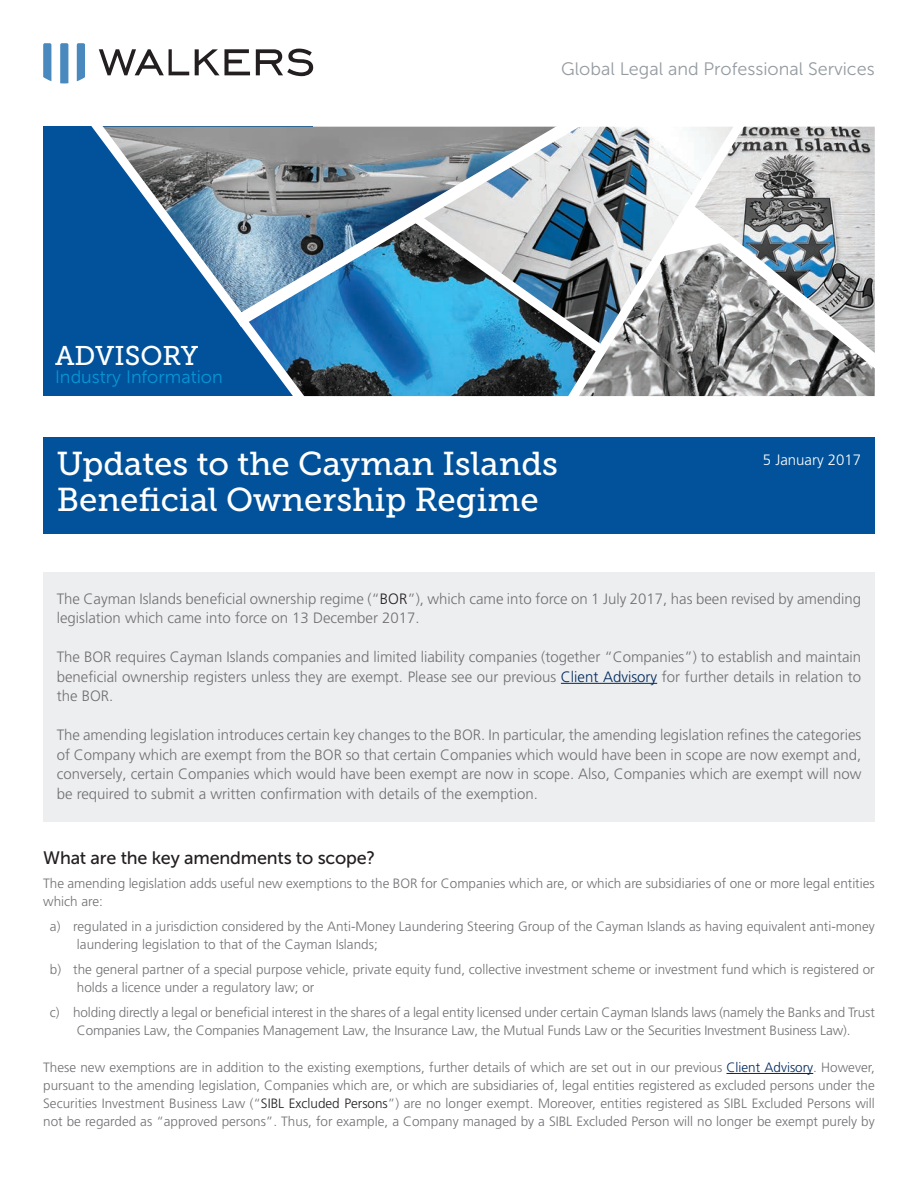
<style>
.page{position:relative;width:918px;height:1188px;background:#fff}
.page>*{position:absolute;margin:0;border:0;box-sizing:border-box;transform-origin:0 0}
.t1{font:33px "Museo Slab 500";color:#fff}
.t2{font:27px "Museo Slab 500";color:#fff}
.t3{font:18px "Museo Sans 300";color:#959ca1}
.t4{font:18px "Museo Sans 500";letter-spacing:-.01em;color:#231f20}
.t5{font:18px "Museo Sans 300";color:#0696d7}
.t6{font:300 15px/19.5px "Frutiger LT Pro";color:#717074;text-align:justify}
.t7{font:300 15px "Frutiger LT Pro";color:#fff}
.t8{font:300 13.5px/18px "Frutiger LT Pro";color:#717074}
.s1{color:#231f20}
.s2{color:#00295c}
</style>
<div class="page">
<svg style="left:99px;top:49px;width:90px;height:26px"></svg>
<svg style="left:195px;top:49px;width:55px;height:26px"></svg>
<svg style="left:256px;top:49px;width:57px;height:27px"></svg>
<svg style="left:43px;top:43px;width:8px;height:38px"></svg>
<svg style="left:60px;top:43px;width:8px;height:40px"></svg>
<svg style="left:77px;top:43px;width:8px;height:38px"></svg>
<div style="left:43px;top:127px;width:270px;height:269px;background:#01529a"></div>
<img style="left:313px;top:338px;width:245px;height:58px">
<img style="left:753px;top:127px;width:122px;height:66px">
<svg style="left:76px;top:126px;width:237px;height:271px"></svg>
<img style="left:221px;top:126px;width:337px;height:212px">
<svg style="left:402px;top:205px;width:156px;height:157px;background:#6ba2bb"></svg>
<svg style="left:558px;top:126px;width:195px;height:271px"></svg>
<svg style="left:672px;top:193px;width:203px;height:199px;background:#9da0a2"></svg>
<svg style="left:659px;top:208px;width:69px;height:49px"></svg>
<div style="left:43px;top:437px;width:832px;height:97px;background:#01529a"></div>
<hr style="left:726px;top:1073px;width:87px;height:1px;background:#00295c">
<div style="left:43px;top:572px;width:832px;height:250px;background:#edeef0"></div>
<hr style="left:561px;top:683px;width:96px;height:1px;background:#00295c">
<h2 class="t2" style="left:55px;top:340px;width:145px">ADVISORY</h2>
<h3 class="t5" style="left:55px;top:367px;width:169px">Industry Information</h3>
<h3 class="t3" style="left:561px;top:59px;width:315px">Global Legal and Professional Services</h3>
<p class="t1" style="left:57px;top:445px;width:503px">Updates to the Cayman Islands</p>
<p class="t1" style="left:57px;top:481px;width:484px">Beneficial Ownership Regime</p>
<p class="t7" style="left:763px;top:451px;width:100px">5 January 2017</p>
<p class="t6" style="left:57px;top:589px;width:806px">The Cayman Islands beneficial ownership regime (“<span class="s1">BOR</span>”), which came into force on 1 July 2017, has been revised by amending legislation which came into force on 13 December 2017.</p>
<p class="t6" style="left:57px;top:648px;width:806px">The BOR requires Cayman Islands companies and limited liability companies (together “Companies”) to establish and maintain beneficial ownership registers unless they are exempt. Please see our previous <span class="s2">Client Advisory</span> for further details in relation to the BOR.</p>
<p class="t6" style="left:57px;top:726px;width:806px">The amending legislation introduces certain key changes to the BOR. In particular, the amending legislation refines the categories of Company which are exempt from the BOR so that certain Companies which would have been in scope are now exempt and, conversely, certain Companies which would have been exempt are now in scope. Also, Companies which are exempt will now be required to submit a written confirmation with details of the exemption.</p>
<p class="t4" style="left:43px;top:848px;width:334px">What are the key amendments to scope?</p>
<p class="t8" style="left:43px;top:875px;width:833px">The amending legislation adds useful new exemptions to the BOR for Companies which are, or which are subsidiaries of one or more legal entities which are:</p>
<p class="t8" style="left:77px;top:918px;width:799px;text-indent:-27px">a) regulated in a jurisdiction considered by the Anti-Money Laundering Steering Group of the Cayman Islands as having equivalent anti-money laundering legislation to that of the Cayman Islands;</p>
<p class="t8" style="left:77px;top:960px;width:799px;text-indent:-27px">b) the general partner of a special purpose vehicle, private equity fund, collective investment scheme or investment fund which is registered or holds a licence under a regulatory law; or</p>
<p class="t8" style="left:50px;top:1003px;width:826px;text-align:center">c) holding directly a legal or beneficial interest in the shares of a legal entity licensed under certain Cayman Islands laws (namely the Banks and Trust<br>Companies Law, the Companies Management Law, the Insurance Law, the Mutual Funds Law or the Securities Investment Business Law).</p>
<p class="t8" style="left:43px;top:1059px;width:833px;text-align:justify">These new exemptions are in addition to the existing exemptions, further details of which are set out in our previous <span class="s2">Client Advisory</span>. However, pursuant to the amending legislation, Companies which are, or which are subsidiaries of, legal entities registered as excluded persons under the Securities Investment Business Law (“<span class="s1">SIBL Excluded Persons</span>”) are no longer exempt. Moreover, entities registered as SIBL Excluded Persons will not be regarded as “approved persons”. Thus, for example, a Company managed by a SIBL Excluded Person will no longer be exempt purely by</p>
</div>
